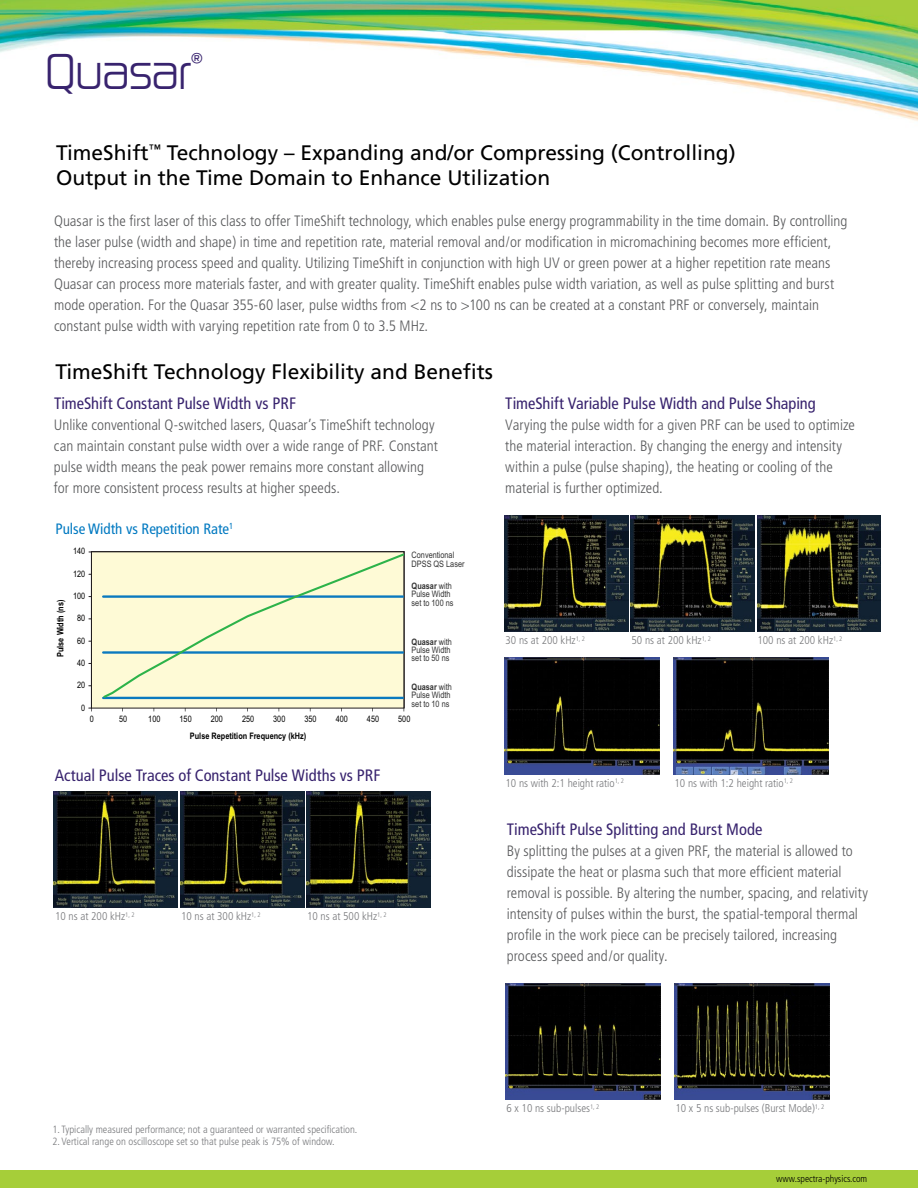
<style>
.page{position:relative;width:918px;height:1188px;background:#fff}
.page>*{position:absolute;margin:0;border:0;box-sizing:border-box;transform-origin:0 0}
.t1{font:45px "Sol Pro";color:#38236e}
.t2{font:21px/25.2px "Frutiger";color:#000}
.t3{font:condensed 16.5px "Frutiger";color:#38236e}
.t4{font:300 condensed 15px/21px "Frutiger";color:#58595b}
.t5{font:condensed 15px "Frutiger";color:#0079c1}
.t6{font:300 condensed 11.25px "Frutiger";color:#77787b}
.t7{font:300 condensed 10.5px "Frutiger";color:#77787b}
.t8{font:300 condensed 9.75px "Frutiger";color:#000}
.t9{font:8.85px/8.4px "Arial Narrow";color:#333}
.t10{font:8.85px "Arial Narrow";color:#000}
.t11{font:700 8.85px "Arial Narrow";color:#000}
.s1{font-weight:700}
</style>
<div class="page">
<img style="left:0;top:0;width:918px;height:121px">
<div style="left:91px;top:551px;width:313px;height:157px;background:#fefad6"></div>
<div style="left:91px;top:551px;width:313px;height:157px;border:1px solid #231f20"></div>
<svg style="left:101px;top:552px;width:304px;height:148px"></svg>
<img style="left:504px;top:516px;width:124px;height:115px">
<img style="left:54px;top:792px;width:124px;height:115px">
<img style="left:504px;top:658px;width:156px;height:116px">
<img style="left:674px;top:658px;width:155px;height:116px">
<img style="left:631px;top:516px;width:124px;height:116px">
<img style="left:180px;top:792px;width:124px;height:116px">
<img style="left:757px;top:516px;width:124px;height:115px">
<img style="left:307px;top:792px;width:123px;height:115px">
<img style="left:505px;top:983px;width:156px;height:117px">
<img style="left:674px;top:983px;width:156px;height:117px">
<div style="left:0;top:1171px;width:918px;height:17px;background:#a6ce39"></div>
<h1 class="t1" style="left:45px;top:43px;width:160px">Quasar<sup>®</sup></h1>
<h2 class="t2" style="left:56px;top:140px;width:681px">TimeShift<sup>™</sup> Technology – Expanding and/or Compressing (Controlling)<br>Output in the Time Domain to Enhance Utilization</h2>
<p class="t4" style="left:54px;top:211px;width:795px">Quasar is the first laser of this class to offer TimeShift technology, which enables pulse energy programmability in the time domain. By controlling the laser pulse (width and shape) in time and repetition rate, material removal and/or modification in micromachining becomes more efficient, thereby increasing process speed and quality. Utilizing TimeShift in conjunction with high UV or green power at a higher repetition rate means Quasar can process more materials faster, and with greater quality. TimeShift enables pulse width variation, as well as pulse splitting and burst mode operation. For the Quasar 355-60 laser, pulse widths from &lt;2 ns to &gt;100 ns can be created at a constant PRF or conversely, maintain constant pulse width with varying repetition rate from 0 to 3.5 MHz.</p>
<h2 class="t2" style="left:56px;top:359px;width:439px">TimeShift Technology Flexibility and Benefits</h2>
<p class="t3" style="left:54px;top:394px;width:244px">TimeShift Constant Pulse Width vs PRF</p>
<p class="t4" style="left:54px;top:414px;width:386px">Unlike conventional Q-switched lasers, Quasar’s TimeShift technology can maintain constant pulse width over a wide range of PRF. Constant pulse width means the peak power remains more constant allowing for more consistent process results at higher speeds.</p>
<p class="t5" style="left:56px;top:520px;width:179px">Pulse Width vs Repetition Rate<sup>1</sup></p>
<p class="t10" style="left:73px;top:545px;width:14px">140</p>
<p class="t11" style="left:54px;top:657px;width:59px;rotate:-90deg">Pulse Width (ns)</p>
<p class="t10" style="left:73px;top:567px;width:14px">120</p>
<p class="t10" style="left:73px;top:589px;width:14px">100</p>
<p class="t10" style="left:77px;top:612px;width:10px">80</p>
<p class="t10" style="left:77px;top:634px;width:10px">60</p>
<p class="t10" style="left:77px;top:656px;width:10px">40</p>
<p class="t10" style="left:77px;top:679px;width:10px">20</p>
<p class="t10" style="left:81px;top:701px;width:6px">0</p>
<p class="t10" style="left:90px;top:712px;width:6px">0</p>
<p class="t10" style="left:119px;top:712px;width:10px">50</p>
<p class="t10" style="left:148px;top:712px;width:14px">100</p>
<p class="t10" style="left:180px;top:712px;width:14px">150</p>
<p class="t10" style="left:242px;top:712px;width:14px">250</p>
<p class="t11" style="left:190px;top:729px;width:118px">Pulse Repetition Frequency (kHz)</p>
<p class="t10" style="left:211px;top:712px;width:14px">200</p>
<p class="t10" style="left:273px;top:712px;width:14px">300</p>
<p class="t10" style="left:304px;top:712px;width:14px">350</p>
<p class="t10" style="left:336px;top:712px;width:14px">400</p>
<p class="t10" style="left:367px;top:712px;width:14px">450</p>
<p class="t3" style="left:55px;top:766px;width:327px">Actual Pulse Traces of Constant Pulse Widths vs PRF</p>
<p class="t9" style="left:412px;top:551px;width:54px">Conventional<br>DPSS QS Laser</p>
<p class="t9" style="left:412px;top:581px;width:43px"><span class="s1">Quasar</span> with<br>Pulse Width set to 100 ns</p>
<p class="t9" style="left:412px;top:637px;width:42px"><span class="s1">Quasar</span> with<br>Pulse Width set to 50 ns</p>
<p class="t9" style="left:412px;top:682px;width:42px"><span class="s1">Quasar</span> with<br>Pulse Width set to 10 ns</p>
<p class="t10" style="left:398px;top:712px;width:14px">500</p>
<p class="t3" style="left:505px;top:394px;width:312px">TimeShift Variable Pulse Width and Pulse Shaping</p>
<p class="t4" style="left:505px;top:414px;width:351px">Varying the pulse width for a given PRF can be used to optimize the material interaction. By changing the energy and intensity within a pulse (pulse shaping), the heating or cooling of the material is further optimized.</p>
<p class="t6" style="left:506px;top:634px;width:81px">30 ns at 200 kHz<sup>1,</sup> <sup>2</sup></p>
<p class="t6" style="left:632px;top:634px;width:81px">50 ns at 200 kHz<sup>1,</sup> <sup>2</sup></p>
<p class="t6" style="left:758px;top:634px;width:86px">100 ns at 200 kHz<sup>1,</sup> <sup>2</sup></p>
<p class="t6" style="left:506px;top:777px;width:120px">10 ns with 2:1 height ratio<sup>1,</sup> <sup>2</sup></p>
<p class="t6" style="left:675px;top:777px;width:120px">10 ns with 1:2 height ratio<sup>1,</sup> <sup>2</sup></p>
<p class="t6" style="left:55px;top:910px;width:81px">10 ns at 200 kHz<sup>1,</sup> <sup>2</sup></p>
<p class="t6" style="left:181px;top:910px;width:81px">10 ns at 300 kHz<sup>1,</sup> <sup>2</sup></p>
<p class="t6" style="left:307px;top:910px;width:81px">10 ns at 500 kHz<sup>1,</sup> <sup>2</sup></p>
<p class="t3" style="left:507px;top:820px;width:257px">TimeShift Pulse Splitting and Burst Mode</p>
<p class="t4" style="left:507px;top:840px;width:363px">By splitting the pulses at a given PRF, the material is allowed to dissipate the heat or plasma such that more efficient material removal is possible. By altering the number, spacing, and relativity intensity of pulses within the burst, the spatial-temporal thermal profile in the work piece can be precisely tailored, increasing process speed and/or quality.</p>
<p class="t7" style="left:52px;top:1123px;width:307px">1. Typically measured performance; not a guaranteed or warranted specification.</p>
<p class="t7" style="left:52px;top:1136px;width:284px">2. Vertical range on oscilloscope set so that pulse peak is 75% of window.</p>
<p class="t6" style="left:506px;top:1102px;width:94px">6 x 10 ns sub-pulses<sup>1,</sup> <sup>2</sup></p>
<p class="t6" style="left:675px;top:1102px;width:150px">10 x 5 ns sub-pulses (Burst Mode)<sup>1,</sup> <sup>2</sup></p>
<p class="t8" style="left:776px;top:1173px;width:92px">www.spectra-physics.com</p>
</div>
